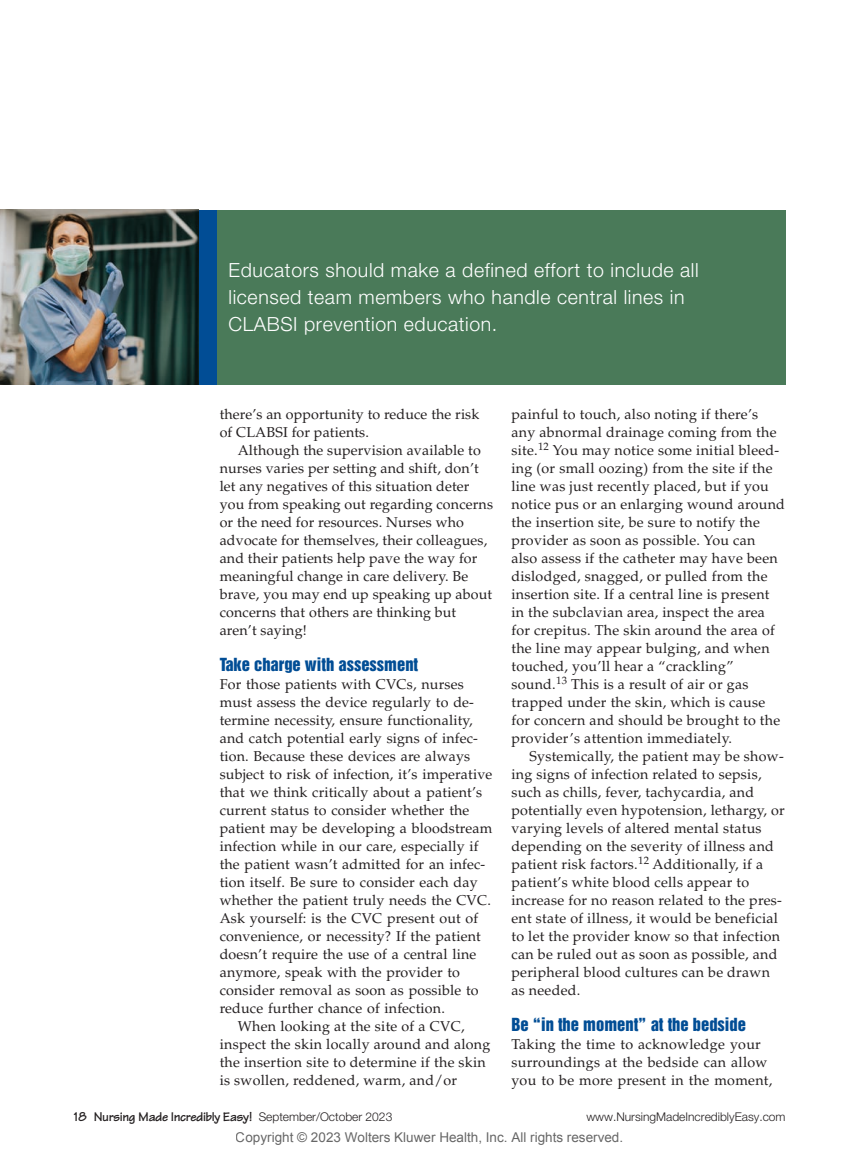
<style>
.page{position:relative;width:859px;height:1156px;background:#fff}
.page>*{position:absolute;margin:0;border:0;box-sizing:border-box;transform-origin:0 0}
.t1{font:300 19.5px/27px "Helvetica Neue";letter-spacing:.03em;color:#fff}
.t2{font:16.5px "Helvetica Inserat Cyr Upright";color:#014d95}
.t3{font:14.25px/18px "Palatino LT Std";letter-spacing:.02em;color:#231f20}
.t4{font:13.5px "Arial";color:rgb(0 0 0/.6)}
.t5{font:700 13.5px "Tekton";letter-spacing:-.03em;color:#231f20}
.t6{font:300 12px "Helvetica Neue";color:#231f20}
.s1{font-family:"Helvetica Neue";font-weight:300;font-size:12px}
</style>
<div class="page">
<div style="left:73px;top:210px;width:712px;height:175px;background:#4a7a59"></div>
<div style="left:198px;top:210px;width:18px;height:175px;background:#014d95"></div>
<img style="left:0;top:210px;width:198px;height:175px">
<h1 class="t1" style="left:228px;top:258px;width:471px">Educators should make a defined effort to include all licensed team members who handle central lines in<br>CLABSI prevention education.</h1>
<p class="t3" style="left:220px;top:407px;width:261px">there’s an opportunity to reduce the risk of CLABSI for patients.</p>
<p class="t3" style="left:220px;top:443px;width:275px;text-indent:18px">Although the supervision available to nurses varies per setting and shift, don’t let any negatives of this situation deter you from speaking out regarding concerns or the need for resources. Nurses who advocate for themselves, their colleagues, and their patients help pave the way for meaningful change in care delivery. Be brave, you may end up speaking up about concerns that others are thinking but aren’t saying!</p>
<p class="t2" style="left:220px;top:657px;width:200px">Take charge with assessment</p>
<p class="t3" style="left:220px;top:677px;width:245px">For those patients with CVCs, nurses</p>
<p class="t3" style="left:220px;top:695px;width:256px">must assess the device regularly to de-</p>
<p class="t3" style="left:220px;top:713px;width:254px">termine necessity, ensure functionality,</p>
<p class="t3" style="left:220px;top:731px;width:260px">and catch potential early signs of infec-</p>
<p class="t3" style="left:220px;top:749px;width:252px">tion. Because these devices are always</p>
<p class="t3" style="left:220px;top:767px;width:274px">subject to risk of infection, it’s imperative</p>
<p class="t3" style="left:220px;top:785px;width:264px">that we think critically about a patient’s</p>
<p class="t3" style="left:220px;top:803px;width:251px">current status to consider whether the</p>
<p class="t3" style="left:220px;top:821px;width:274px">patient may be developing a bloodstream</p>
<p class="t3" style="left:220px;top:839px;width:260px">infection while in our care, especially if</p>
<p class="t3" style="left:220px;top:857px;width:267px">the patient wasn’t admitted for an infec-</p>
<p class="t3" style="left:220px;top:875px;width:259px">tion itself. Be sure to consider each day</p>
<p class="t3" style="left:220px;top:893px;width:273px">whether the patient truly needs the CVC.</p>
<p class="t3" style="left:220px;top:911px;width:260px">Ask yourself: is the CVC present out of</p>
<p class="t3" style="left:220px;top:929px;width:263px">convenience, or necessity? If the patient</p>
<p class="t3" style="left:220px;top:947px;width:258px">doesn’t require the use of a central line</p>
<p class="t3" style="left:220px;top:965px;width:242px">anymore, speak with the provider to</p>
<p class="t3" style="left:220px;top:983px;width:260px">consider removal as soon as possible to</p>
<p class="t3" style="left:220px;top:1001px;width:227px">reduce further chance of infection.</p>
<p class="t3" style="left:238px;top:1019px;width:228px">When looking at the site of a CVC,</p>
<p class="t3" style="left:220px;top:1037px;width:272px">inspect the skin locally around and along</p>
<p class="t3" style="left:220px;top:1055px;width:268px">the insertion site to determine if the skin</p>
<p class="t3" style="left:220px;top:1073px;width:239px">is swollen, reddened, warm, and/or</p>
<p class="t3" style="left:511px;top:407px;width:275px">painful to touch, also noting if there’s any abnormal drainage coming from the site.<sup>12</sup> You may notice some initial bleed&shy;ing (or small oozing) from the site if the line was just recently placed, but if you notice pus or an enlarging wound around the insertion site, be sure to notify the provider as soon as possible. You can also assess if the catheter may have been dislodged, snagged, or pulled from the insertion site. If a central line is present in the subclavian area, inspect the area for crepitus. The skin around the area of the line may appear bulging, and when touched, you’ll hear a “crackling” sound.<sup>13</sup> This is a result of air or gas trapped under the skin, which is cause for concern and should be brought to the provider’s attention immediately.</p>
<p class="t3" style="left:511px;top:749px;width:275px;text-indent:18px">Systemically, the patient may be show&shy;ing signs of infection related to sepsis, such as chills, fever, tachycardia, and potentially even hypotension, lethargy, or varying levels of altered mental status depending on the severity of illness and patient risk factors.<sup>12</sup> Additionally, if a patient’s white blood cells appear to increase for no reason related to the pres&shy;ent state of illness, it would be beneficial to let the provider know so that infection can be ruled out as soon as possible, and peripheral blood cultures can be drawn as needed.</p>
<p class="t2" style="left:511px;top:1017px;width:236px">Be “in the moment” at the bedside</p>
<p class="t3" style="left:511px;top:1037px;width:262px">Taking the time to acknowledge your surroundings at the bedside can allow you to be more present in the moment,</p>
<p class="t5" style="left:74px;top:1112px;width:320px">18 Nursing Made Incredibly Easy! <span class="s1">September/October 2023</span></p>
<p class="t6" style="left:586px;top:1112px;width:201px">www.NursingMadeIncrediblyEasy.com</p>
<p class="t4" style="left:236px;top:1128px;width:389px">Copyright © 2023 Wolters Kluwer Health, Inc. All rights reserved.</p>
</div>
